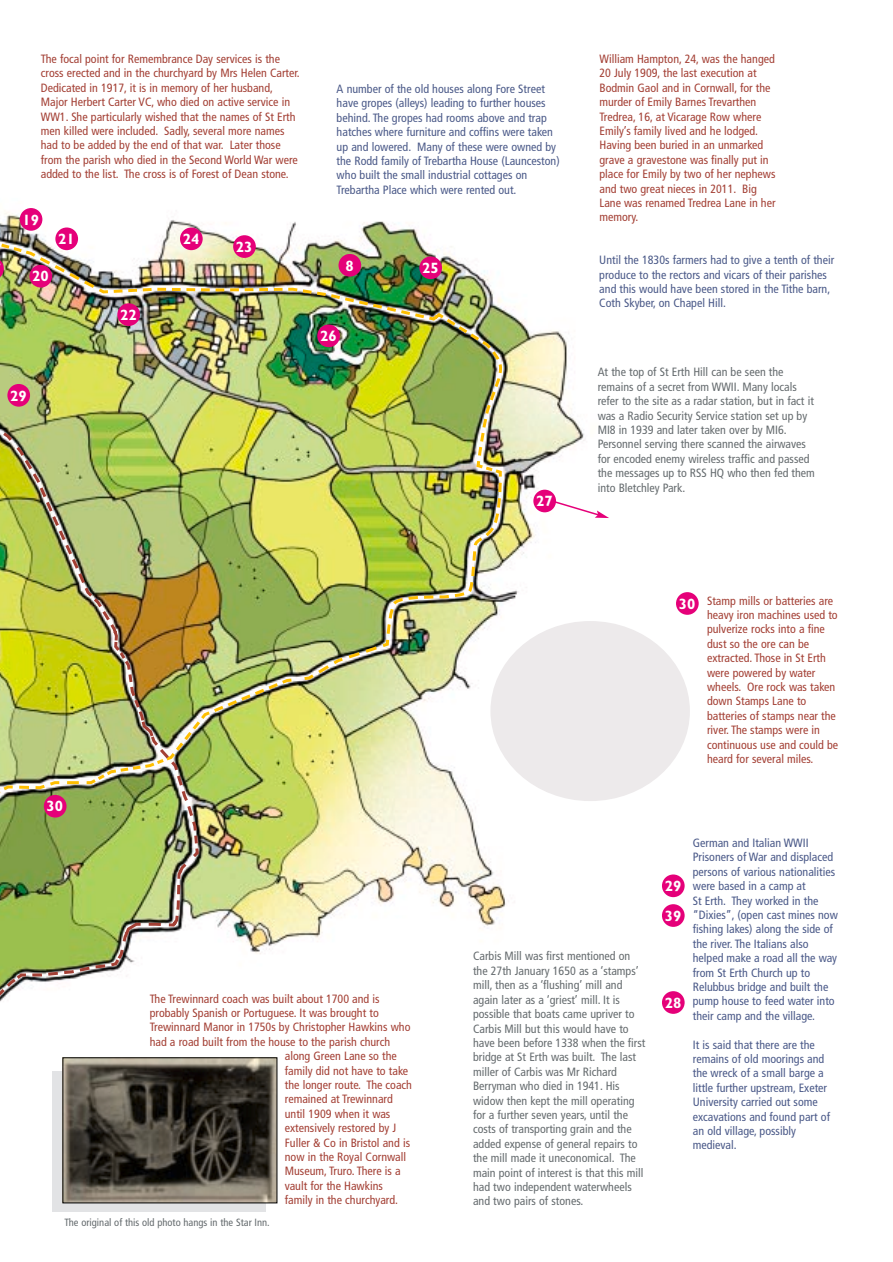
<style>
.page{position:relative;width:893px;height:1262px;background:#fff}
.page>*{position:absolute;margin:0;border:0;box-sizing:border-box;transform-origin:0 0}
.t1{font:700 15px "Gill Sans";color:#fff}
.t2{font:condensed 12px/14.4px "Frutiger";color:#a33f34}
.t3{font:condensed 12px/14.4px "Frutiger";color:#4a5988}
.t4{font:condensed 12px/14.4px "Frutiger";color:#656b6e}
.t5{font:condensed 10.5px "Frutiger";color:#656b6e}
</style>
<div class="page">
<img style="left:0;top:208px;width:614px;height:975px">
<div style="left:55px;top:227px;width:23px;height:23px;background:#e50079;border-radius:50%"></div>
<div style="left:20px;top:208px;width:22px;height:23px;background:#e50079;border-radius:50%"></div>
<svg style="left:233px;top:235px;width:23px;height:23px"></svg>
<div style="left:180px;top:227px;width:23px;height:23px;background:#e50079;border-radius:50%"></div>
<div style="left:490px;top:621px;width:200px;height:180px;background:#edeaeb;border-radius:50%"></div>
<div style="left:533px;top:489px;width:23px;height:23px;background:#e50079;border-radius:50%"></div>
<svg style="left:549px;top:499px;width:60px;height:19px"></svg>
<div style="left:662px;top:874px;width:22px;height:23px;background:#e50079;border-radius:50%"></div>
<div style="left:676px;top:592px;width:22px;height:23px;background:#e50079;border-radius:50%"></div>
<div style="left:662px;top:904px;width:22px;height:23px;background:#e50079;border-radius:50%"></div>
<div style="left:662px;top:991px;width:22px;height:22px;background:#e50079;border-radius:50%"></div>
<svg style="left:52px;top:1071px;width:213px;height:140px;background:#c8c7c7"></svg>
<img style="left:64px;top:1059px;width:211px;height:142px">
<img style="left:0;top:240px;width:505px;height:611px">
<img style="left:0;top:408px;width:200px;height:602px">
<p class="t2" style="left:41px;top:53px;width:260px">The focal point for Remembrance Day services is the cross erected and in the churchyard by Mrs Helen Carter.<br>Dedicated in 1917, it is in memory of her husband, Major Herbert Carter VC, who died on active service in WW1. She particularly wished that the names of St Erth men killed were included. Sadly, several more names had to be added by the end of that war. Later those from the parish who died in the Second World War were added to the list. The cross is of Forest of Dean stone.</p>
<p class="t1" style="left:23px;top:214px;width:18px">19</p>
<p class="t1" style="left:32px;top:271px;width:18px">20</p>
<p class="t1" style="left:58px;top:234px;width:18px">21</p>
<p class="t1" style="left:10px;top:390px;width:18px">29</p>
<p class="t1" style="left:120px;top:309px;width:18px">22</p>
<p class="t1" style="left:183px;top:234px;width:18px">24</p>
<p class="t1" style="left:236px;top:241px;width:18px">23</p>
<p class="t3" style="left:336px;top:83px;width:224px">A number of the old houses along Fore Street have gropes (alleys) leading to further houses behind. The gropes had rooms above and trap hatches where furniture and coffins were taken up and lowered. Many of these were owned by the Rodd family of Trebartha House (Launceston) who built the small industrial cottages on Trebartha Place which were rented out.</p>
<p class="t1" style="left:345px;top:260px;width:10px">8</p>
<p class="t1" style="left:422px;top:263px;width:18px">25</p>
<p class="t1" style="left:320px;top:331px;width:18px">26</p>
<p class="t1" style="left:536px;top:496px;width:18px">27</p>
<p class="t1" style="left:47px;top:801px;width:18px">30</p>
<p class="t2" style="left:599px;top:53px;width:178px">William Hampton, 24, was the hanged<br>20 July 1909, the last execution at<br>Bodmin Gaol and in Cornwall, for the murder of Emily Barnes Trevarthen<br>Tredrea, 16, at Vicarage Row where<br>Emily’s family lived and he lodged.<br>Having been buried in an unmarked grave a gravestone was finally put in place for Emily by two of her nephews and two great nieces in 2011. Big<br>Lane was renamed Tredrea Lane in her memory.</p>
<p class="t3" style="left:599px;top:254px;width:236px">Until the 1830s farmers had to give a tenth of their produce to the rectors and vicars of their parishes and this would have been stored in the Tithe barn, Coth Skyber, on Chapel Hill.</p>
<p class="t4" style="left:597px;top:366px;width:219px">At the top of St Erth Hill can be seen the remains of a secret from WWII. Many locals refer to the site as a radar station, but in fact it was a Radio Security Service station set up by MI8 in 1939 and later taken over by MI6.<br>Personnel serving there scanned the airwaves for encoded enemy wireless traffic and passed the messages up to RSS HQ who then fed them into Bletchley Park.</p>
<p class="t1" style="left:678px;top:598px;width:18px">30</p>
<p class="t2" style="left:707px;top:594px;width:133px">Stamp mills or batteries are heavy iron machines used to pulverize rocks into a fine dust so the ore can be extracted. Those in St Erth were powered by water wheels. Ore rock was taken down Stamps Lane to batteries of stamps near the river. The stamps were in continuous use and could be heard for several miles.</p>
<p class="t2" style="left:150px;top:992px;width:231px">The Trewinnard coach was built about 1700 and is</p>
<p class="t2" style="left:150px;top:1006px;width:230px">probably Spanish or Portuguese. It was brought to</p>
<p class="t2" style="left:150px;top:1021px;width:262px">Trewinnard Manor in 1750s by Christopher Hawkins who</p>
<p class="t2" style="left:150px;top:1035px;width:242px">had a road built from the house to the parish church</p>
<p class="t2" style="left:285px;top:1049px;width:113px">along Green Lane so the</p>
<p class="t2" style="left:285px;top:1064px;width:125px">family did not have to take</p>
<p class="t2" style="left:285px;top:1078px;width:129px">the longer route. The coach</p>
<p class="t2" style="left:285px;top:1093px;width:110px">remained at Trewinnard</p>
<p class="t2" style="left:285px;top:1107px;width:107px">until 1909 when it was</p>
<p class="t2" style="left:285px;top:1121px;width:113px">extensively restored by J</p>
<p class="t2" style="left:285px;top:1136px;width:127px">Fuller &amp; Co in Bristol and is</p>
<p class="t2" style="left:285px;top:1150px;width:123px">now in the Royal Cornwall</p>
<p class="t2" style="left:285px;top:1165px;width:117px">Museum, Truro. There is a</p>
<p class="t2" style="left:285px;top:1179px;width:100px">vault for the Hawkins</p>
<p class="t2" style="left:285px;top:1193px;width:115px">family in the churchyard.</p>
<p class="t5" style="left:65px;top:1218px;width:207px">The original of this old photo hangs in the Star Inn.</p>
<p class="t4" style="left:473px;top:950px;width:174px">Carbis Mill was first mentioned on the 27th January 1650 as a ‘stamps’ mill, then as a ‘flushing’ mill and again later as a ‘griest’ mill. It is possible that boats came upriver to Carbis Mill but this would have to have been before 1338 when the first bridge at St Erth was built. The last miller of Carbis was Mr Richard Berryman who died in 1941. His widow then kept the mill operating for a further seven years, until the costs of transporting grain and the added expense of general repairs to the mill made it uneconomical. The main point of interest is that this mill had two independent waterwheels and two pairs of stones.</p>
<p class="t1" style="left:664px;top:880px;width:18px">29</p>
<p class="t1" style="left:664px;top:910px;width:18px">39</p>
<p class="t1" style="left:664px;top:997px;width:18px">28</p>
<p class="t3" style="left:692px;top:836px;width:147px">German and Italian WWII<br>Prisoners of War and displaced persons of various nationalities were based in a camp at<br>St Erth. They worked in the “Dixies”, (open cast mines now fishing lakes) along the side of the river. The Italians also helped make a road all the way from St Erth Church up to<br>Relubbus bridge and built the pump house to feed water into their camp and the village.</p>
<p class="t3" style="left:692px;top:1038px;width:139px">It is said that there are the remains of old moorings and the wreck of a small barge a little further upstream, Exeter<br>University carried out some excavations and found part of an old village, possibly medieval.</p>
</div>
